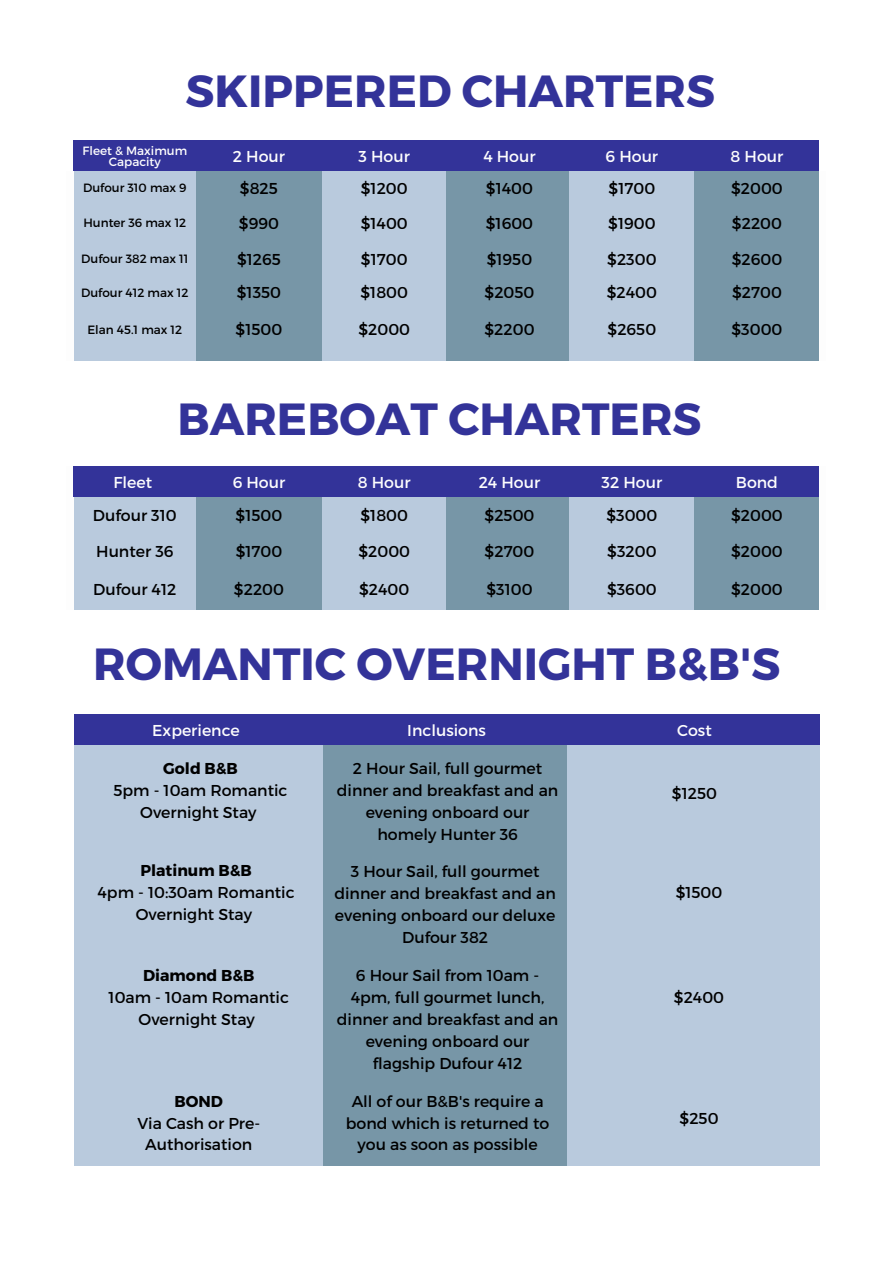
<style>
.page{position:relative;width:893px;height:1263px;background:#fff}
.page>*{position:absolute;margin:0;border:0;box-sizing:border-box;transform-origin:0 0}
.t1{font:700 45px "Montserrat";color:#339}
.t2{font:15.75px/21.9px "Montserrat";color:#000;text-align:center}
.t3{font:15.75px "Montserrat";color:#fdfdfd}
.t4{font:700 15.75px "Montserrat";color:#000}
.t5{font:12px "Montserrat";color:#000}
.t6{font:12px/11.9px "Montserrat";color:#fdfdfd;text-align:center}
</style>
<div class="page">
<div style="left:74px;top:140px;width:745px;height:491px;background:#339"></div>
<div style="left:74px;top:171px;width:122px;height:543px;background:#b9cadd"></div>
<div style="left:196px;top:171px;width:126px;height:543px;background:#7796a7"></div>
<div style="left:322px;top:171px;width:125px;height:530px;background:#b9cadd"></div>
<div style="left:446px;top:171px;width:126px;height:534px;background:#7796a7"></div>
<div style="left:569px;top:171px;width:125px;height:530px;background:#b9cadd"></div>
<div style="left:694px;top:171px;width:125px;height:543px;background:#7796a7"></div>
<div style="left:66px;top:361px;width:770px;height:104px;background:#fff"></div>
<div style="left:74px;top:465px;width:745px;height:31px;background:#339"></div>
<div style="left:57px;top:610px;width:770px;height:104px;background:#fff"></div>
<div style="left:75px;top:714px;width:248px;height:452px;background:#b9cadd"></div>
<div style="left:323px;top:714px;width:244px;height:452px;background:#7796a7"></div>
<div style="left:567px;top:714px;width:252px;height:452px;background:#b9cadd"></div>
<div style="left:75px;top:714px;width:745px;height:31px;background:#339"></div>
<h1 class="t1" style="left:186px;top:62px;width:531px">SKIPPERED CHARTERS</h1>
<p class="t6" style="left:83px;top:144px;width:106px">Fleet &amp; Maximum<br>Capacity</p>
<p class="t3" style="left:233px;top:146px;width:54px">2 Hour</p>
<p class="t3" style="left:358px;top:146px;width:53px">3 Hour</p>
<p class="t3" style="left:483px;top:146px;width:54px">4 Hour</p>
<p class="t3" style="left:605px;top:146px;width:54px">6 Hour</p>
<p class="t3" style="left:730px;top:146px;width:54px">8 Hour</p>
<p class="t5" style="left:83px;top:180px;width:105px">Dufour 310 max 9</p>
<p class="t5" style="left:83px;top:215px;width:104px">Hunter 36 max 12</p>
<p class="t5" style="left:81px;top:251px;width:109px">Dufour 382 max 11</p>
<p class="t5" style="left:81px;top:284px;width:109px">Dufour 412 max 12</p>
<p class="t5" style="left:87px;top:322px;width:96px">Elan 45.1 max 12</p>
<p class="t2" style="left:240px;top:176px;width:39px">$825</p>
<p class="t2" style="left:361px;top:176px;width:48px">$1200</p>
<p class="t2" style="left:486px;top:176px;width:49px">$1400</p>
<p class="t2" style="left:608px;top:176px;width:48px">$1700</p>
<p class="t2" style="left:731px;top:176px;width:53px">$2000</p>
<p class="t2" style="left:239px;top:212px;width:42px">$990</p>
<p class="t2" style="left:237px;top:242px;width:46px;line-height:33.2px;text-align:left">$1265 $1350</p>
<p class="t2" style="left:236px;top:318px;width:48px">$1500</p>
<p class="t2" style="left:361px;top:212px;width:49px">$1400</p>
<p class="t2" style="left:360px;top:242px;width:49px;line-height:33.2px;text-align:left">$1700 $1800</p>
<p class="t2" style="left:358px;top:318px;width:53px">$2000</p>
<p class="t2" style="left:486px;top:212px;width:49px">$1600</p>
<p class="t2" style="left:484px;top:242px;width:51px;line-height:33.2px;text-align:left">$1950 $2050</p>
<p class="t2" style="left:484px;top:318px;width:52px">$2200</p>
<p class="t2" style="left:608px;top:212px;width:49px">$1900</p>
<p class="t2" style="left:732px;top:212px;width:52px">$2200</p>
<p class="t2" style="left:607px;top:248px;width:51px">$2300</p>
<p class="t2" style="left:731px;top:248px;width:52px">$2600</p>
<p class="t2" style="left:607px;top:281px;width:52px">$2400</p>
<p class="t2" style="left:732px;top:281px;width:51px">$2700</p>
<p class="t2" style="left:607px;top:318px;width:50px">$2650</p>
<p class="t2" style="left:731px;top:318px;width:52px">$3000</p>
<h1 class="t1" style="left:177px;top:389px;width:525px">BAREBOAT CHARTERS</h1>
<p class="t3" style="left:113px;top:472px;width:40px">Fleet</p>
<p class="t3" style="left:233px;top:472px;width:54px">6 Hour</p>
<p class="t3" style="left:358px;top:472px;width:54px">8 Hour</p>
<p class="t3" style="left:479px;top:472px;width:63px">24 Hour</p>
<p class="t3" style="left:601px;top:472px;width:62px">32 Hour</p>
<p class="t3" style="left:736px;top:472px;width:44px">Bond</p>
<p class="t2" style="left:236px;top:504px;width:48px">$1500</p>
<p class="t2" style="left:360px;top:504px;width:49px">$1800</p>
<p class="t2" style="left:484px;top:504px;width:51px">$2500</p>
<p class="t2" style="left:606px;top:504px;width:52px">$3000</p>
<p class="t2" style="left:731px;top:504px;width:53px">$2000</p>
<p class="t2" style="left:96px;top:540px;width:79px">Hunter 36</p>
<p class="t2" style="left:236px;top:540px;width:48px">$1700</p>
<p class="t2" style="left:358px;top:540px;width:53px">$2000</p>
<p class="t2" style="left:484px;top:540px;width:51px">$2700</p>
<p class="t2" style="left:607px;top:540px;width:51px">$3200</p>
<p class="t2" style="left:731px;top:540px;width:53px">$2000</p>
<p class="t2" style="left:93px;top:577px;width:85px">Dufour 412</p>
<p class="t2" style="left:234px;top:577px;width:52px">$2200</p>
<p class="t2" style="left:359px;top:577px;width:52px">$2400</p>
<p class="t2" style="left:486px;top:577px;width:48px">$3100</p>
<p class="t2" style="left:607px;top:577px;width:51px">$3600</p>
<p class="t2" style="left:731px;top:577px;width:53px">$2000</p>
<p class="t2" style="left:93px;top:504px;width:85px">Dufour 310</p>
<h1 class="t1" style="left:93px;top:635px;width:688px">ROMANTIC OVERNIGHT B&amp;B'S</h1>
<p class="t3" style="left:152px;top:720px;width:89px">Experience</p>
<p class="t3" style="left:407px;top:720px;width:80px">Inclusions</p>
<p class="t3" style="left:677px;top:720px;width:36px">Cost</p>
<p class="t4" style="left:163px;top:758px;width:76px">Gold B&amp;B</p>
<p class="t2" style="left:113px;top:778px;width:175px">5pm - 10am Romantic<br>Overnight Stay</p>
<p class="t2" style="left:337px;top:756px;width:223px">2 Hour Sail, full gourmet dinner and breakfast and an evening onboard our homely Hunter 36</p>
<p class="t2" style="left:672px;top:781px;width:47px">$1250</p>
<p class="t4" style="left:140px;top:860px;width:113px">Platinum B&amp;B</p>
<p class="t2" style="left:98px;top:880px;width:199px">4pm - 10:30am Romantic<br>Overnight Stay</p>
<p class="t4" style="left:143px;top:965px;width:113px">Diamond B&amp;B</p>
<p class="t2" style="left:109px;top:985px;width:182px">10am - 10am Romantic<br>Overnight Stay</p>
<p class="t4" style="left:175px;top:1091px;width:50px">BOND</p>
<p class="t2" style="left:137px;top:1111px;width:124px">Via Cash or Pre-<br>Authorisation</p>
<p class="t2" style="left:334px;top:860px;width:223px">3 Hour Sail, full gourmet dinner and breakfast and an evening onboard our deluxe<br>Dufour 382</p>
<p class="t2" style="left:337px;top:963px;width:223px">6 Hour Sail from 10am -<br>4pm, full gourmet lunch, dinner and breakfast and an evening onboard our flagship Dufour 412</p>
<p class="t2" style="left:346px;top:1089px;width:205px">All of our B&amp;B's require a bond which is returned to you as soon as possible</p>
<p class="t2" style="left:675px;top:880px;width:48px">$1500</p>
<p class="t2" style="left:674px;top:985px;width:52px">$2400</p>
<p class="t2" style="left:679px;top:1107px;width:41px">$250</p>
</div>
